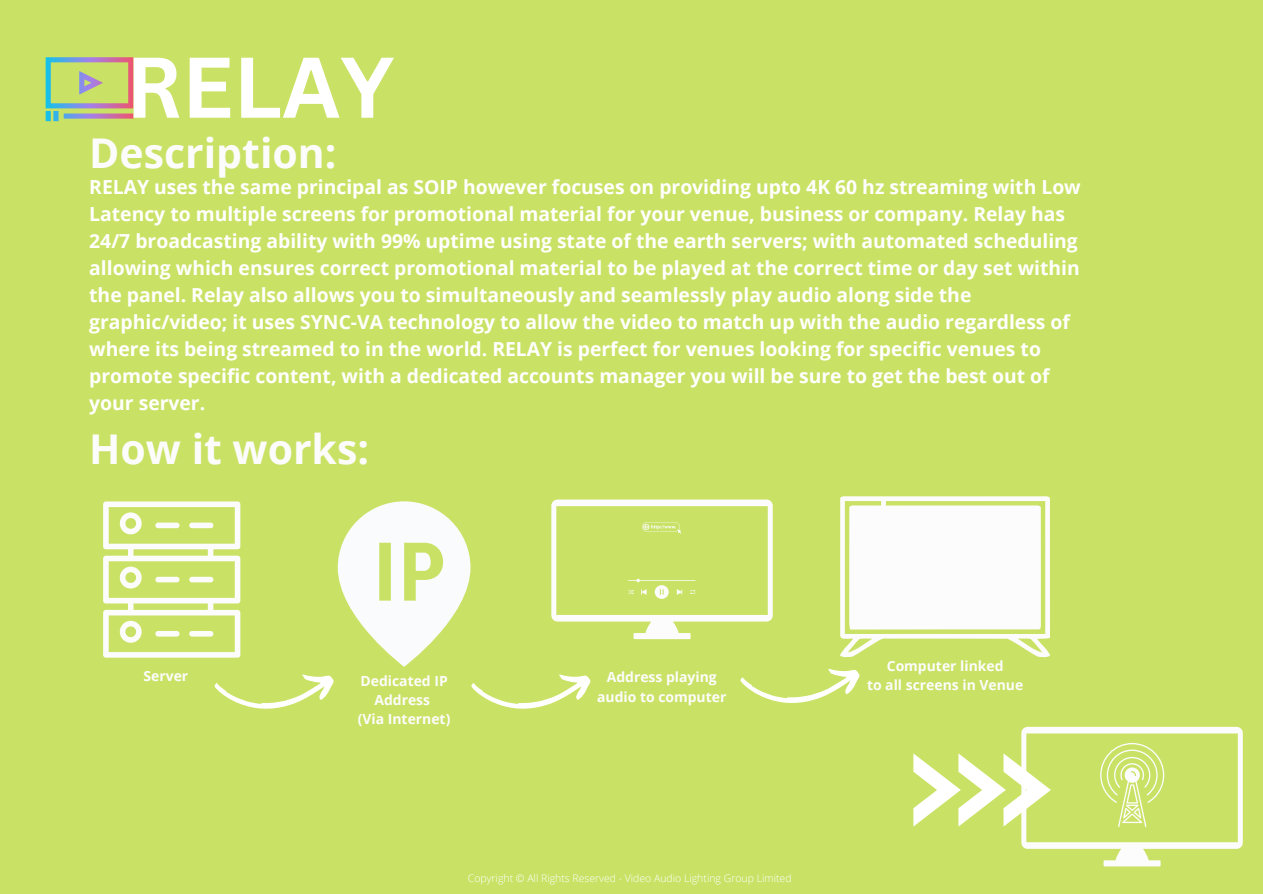
<style>
.page{position:relative;width:1263px;height:894px;background:#fff}
.page>*{position:absolute;margin:0;border:0;box-sizing:border-box;transform-origin:0 0}
.t1{font:700 84px "Canva Sans";color:#fff}
.t2{font:700 40.95px "Open Sans";color:#fcfcfc}
.t3{font:700 19.35px/27px "Open Sans";color:#fff}
.t4{font:700 13.95px/19px "Open Sans";color:#fcfcfc;text-align:center}
.t5{font:300 10.5px "Open Sans";color:#fff}
</style>
<div class="page">
<div style="left:0;top:0;width:1263px;height:893px;background:#c9e265"></div>
<svg style="left:46px;top:57px;width:87px;height:64px"></svg>
<svg style="left:913px;top:726px;width:330px;height:140px"></svg>
<svg style="left:103px;top:496px;width:947px;height:213px"></svg>
<h1 class="t1" style="left:126px;top:28px;width:270px">RELAY</h1>
<h2 class="t2" style="left:89px;top:124px;width:249px">Description:</h2>
<p class="t3" style="left:89px;top:173px;width:993px">RELAY uses the same principal as SOIP however focuses on providing upto 4K 60 hz streaming with Low Latency to multiple screens for promotional material for your venue, business or company. Relay has 24/7 broadcasting ability with 99% uptime using state of the earth servers; with automated scheduling allowing which ensures correct promotional material to be played at the correct time or day set within the panel. Relay also allows you to simultaneously and seamlessly play audio along side the graphic/video; it uses SYNC-VA technology to allow the video to match up with the audio regardless of where its being streamed to in the world. RELAY is perfect for venues looking for specific venues to promote specific content, with a dedicated accounts manager you will be sure to get the best out of your server.</p>
<h2 class="t2" style="left:89px;top:420px;width:281px">How it works:</h2>
<p class="t4" style="left:144px;top:665px;width:46px">Server</p>
<p class="t4" style="left:358px;top:670px;width:94px">Dedicated IP<br>Address<br>(Via Internet)</p>
<p class="t4" style="left:597px;top:667px;width:131px">Address playing audio to computer</p>
<p class="t5" style="left:468px;top:870px;width:325px">Copyright © All Rights Reserved - Video Audio Lighting Group Limited</p>
<p class="t4" style="left:867px;top:656px;width:158px">Computer linked<br>to all screens in Venue</p>
</div>
